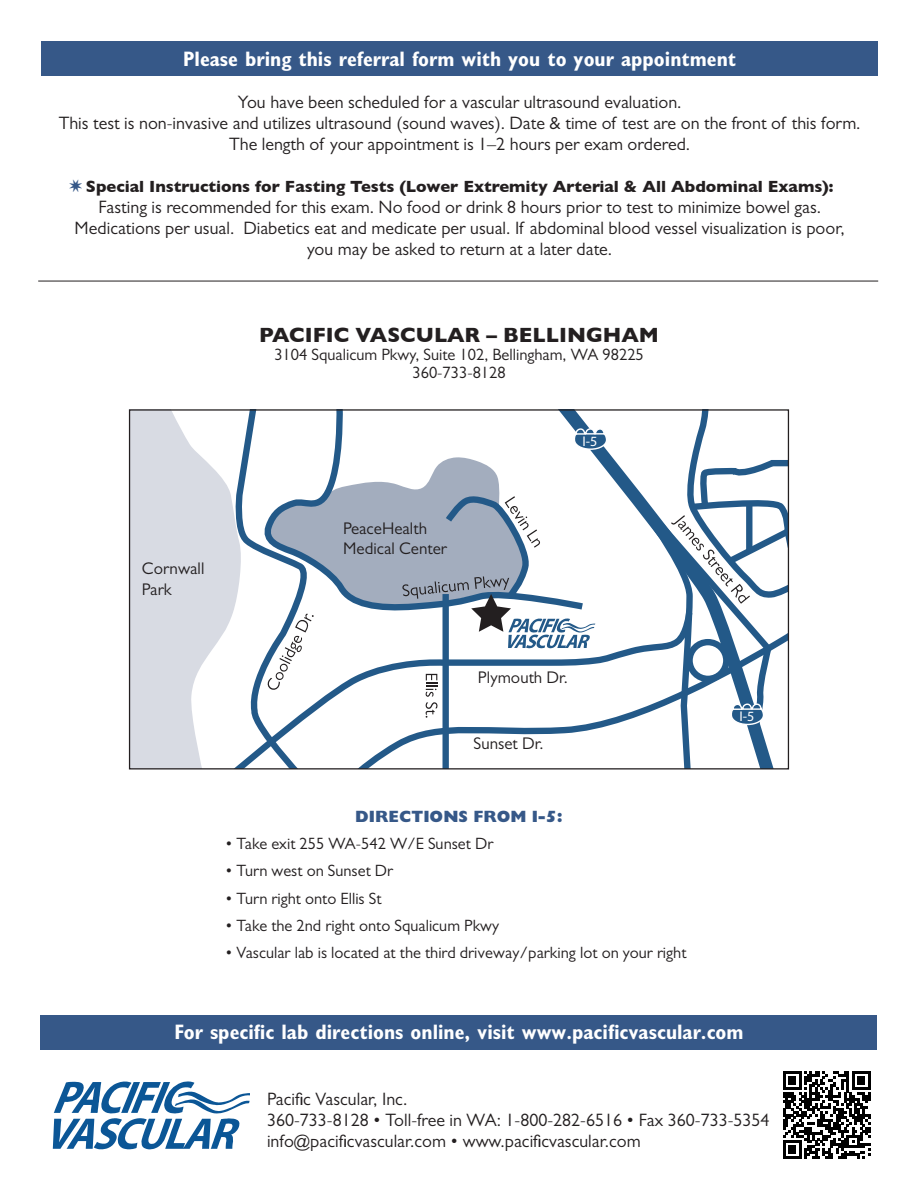
<style>
.page{position:relative;width:918px;height:1188px;background:#fff}
.page>*{position:absolute;margin:0;border:0;box-sizing:border-box;transform-origin:0 0}
.t1{font:700 condensed 21px "M Gill Sans";color:#fff}
.t2{font:700 21px "Gill Sans";color:#231f20}
.t3{font:18px/21px "Gill Sans";color:#231f20;text-align:center}
.t4{font:16.95px/20.4px "Gill Sans";color:#231f20}
.t5{font:700 16.5px "Gill Sans";color:#231f20}
.t6{font:16.5px "Gill Sans";color:#231f20}
.t7{font:16.35px "Gill Sans";color:#231f20}
.t8{font:800 16.35px "M Gill Sans";color:#365888}
.t9{font:14.1px "Myriad";color:#fff}
.s1{color:#365888}
</style>
<div class="page">
<div style="left:41px;top:41px;width:837px;height:34px;background:#365888"></div>
<hr style="left:38px;top:281px;width:840px;height:1px;background:#231f20">
<svg style="left:621px;top:411px;width:166px;height:357px"></svg>
<svg style="left:131px;top:411px;width:477px;height:357px"></svg>
<svg style="left:53px;top:1081px;width:196px;height:68px"></svg>
<div style="left:40px;top:1015px;width:838px;height:34px;background:#365888"></div>
<svg style="left:783px;top:1071px;width:88px;height:88px"></svg>
<p class="t1" style="left:183px;top:47px;width:554px">Please bring this referral form with you to your appointment</p>
<p class="t3" style="left:59px;top:92px;width:803px">You have been scheduled for a vascular ultrasound evaluation.<br>This test is non-invasive and utilizes ultrasound (sound waves). Date &amp; time of test are on the front of this form.<br>The length of your appointment is 1–2 hours per exam ordered.</p>
<p class="t5" style="left:69px;top:174px;width:766px"><span class="s1">✷</span> Special Instructions for Fasting Tests (Lower Extremity Arterial &amp; All Abdominal Exams):</p>
<p class="t3" style="left:75px;top:197px;width:772px">Fasting is recommended for this exam. No food or drink 8 hours prior to test to minimize bowel gas.<br>Medications per usual. Diabetics eat and medicate per usual. If abdominal blood vessel visualization is poor, you may be asked to return at a later date.</p>
<p class="t2" style="left:259px;top:319px;width:401px">PACIFIC VASCULAR – BELLINGHAM</p>
<p class="t6" style="left:274px;top:345px;width:371px">3104 Squalicum Pkwy, Suite 102, Bellingham, WA 98225</p>
<p class="t6" style="left:413px;top:363px;width:95px">360-733-8128</p>
<p class="t4" style="left:142px;top:558px;width:64px">Cornwall<br>Park</p>
<p class="t4" style="left:343px;top:518px;width:105px">PeaceHealth<br>Medical Center</p>
<p class="t9" style="left:583px;top:434px;width:16px">I-5</p>
<p class="t4" style="left:478px;top:667px;width:92px">Plymouth Dr.</p>
<p class="t4" style="left:474px;top:733px;width:71px">Sunset Dr.</p>
<p class="t8" style="left:355px;top:807px;width:209px">DIRECTIONS FROM I-5:</p>
<p class="t7" style="left:225px;top:834px;width:269px">• Take exit 255 WA-542 W/E Sunset Dr</p>
<p class="t7" style="left:225px;top:862px;width:169px">• Turn west on Sunset Dr</p>
<p class="t7" style="left:225px;top:889px;width:158px">• Turn right onto Ellis St</p>
<p class="t7" style="left:225px;top:916px;width:275px">• Take the 2nd right onto Squalicum Pkwy</p>
<p class="t7" style="left:225px;top:943px;width:463px">• Vascular lab is located at the third driveway/parking lot on your right</p>
<p class="t9" style="left:740px;top:710px;width:16px">I-5</p>
<p class="t1" style="left:174px;top:1020px;width:571px">For specific lab directions online, visit www.pacificvascular.com</p>
<p class="t3" style="left:267px;top:1089px;width:142px">Pacific Vascular, Inc.</p>
<p class="t3" style="left:267px;top:1110px;width:504px">360-733-8128 • Toll-free in WA: 1-800-282-6516 • Fax 360-733-5354</p>
<p class="t3" style="left:267px;top:1131px;width:375px">info@pacificvascular.com • www.pacificvascular.com</p>
</div>
